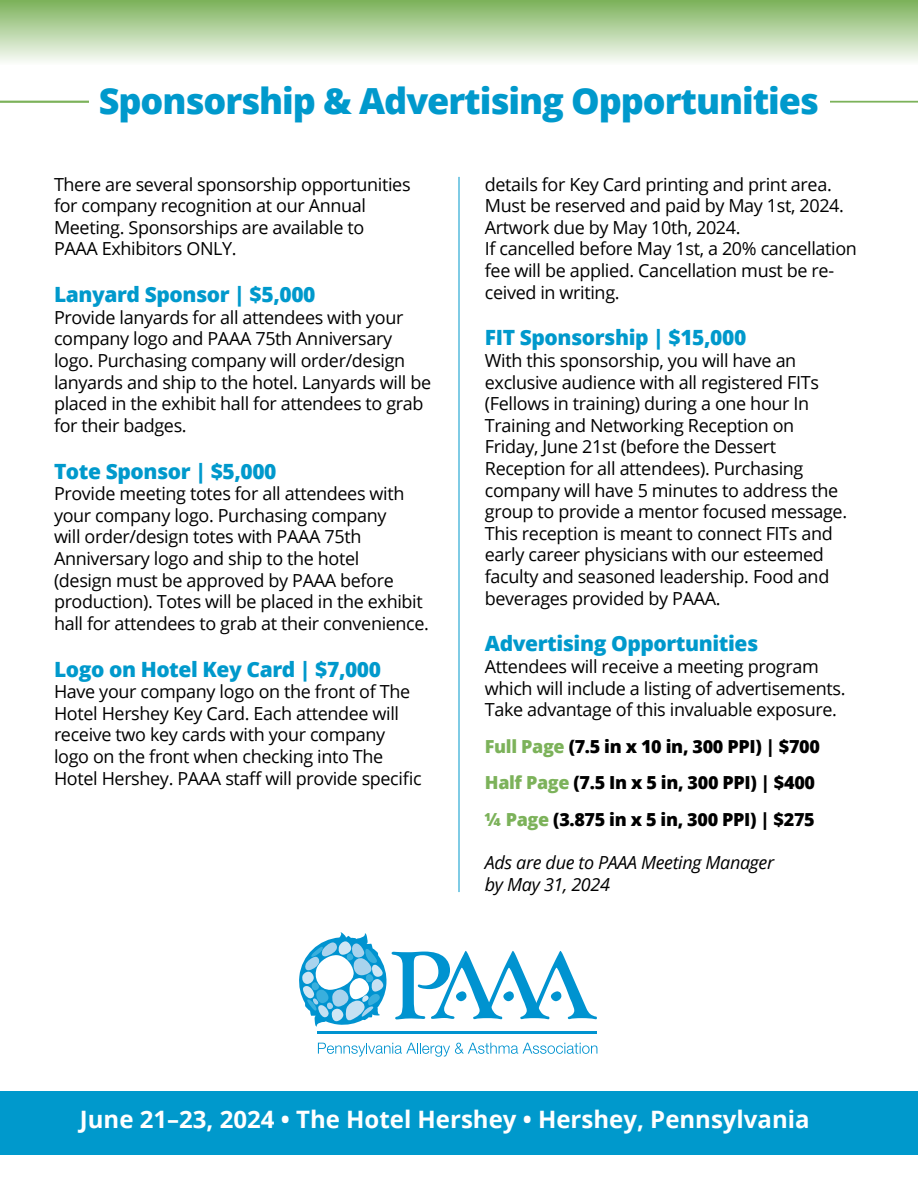
<style>
.page{position:relative;width:918px;height:1188px;background:#fff}
.page>*{position:absolute;margin:0;border:0;box-sizing:border-box;transform-origin:0 0}
.t1{font:800 36px "Open Sans";letter-spacing:-.03em;color:#09c}
.t2{font:700 24px "Open Sans";color:#fff}
.t3{font:800 21px "Open Sans";letter-spacing:-.02em;color:#09c}
.t4{font:18px/21.6px "Open Sans";letter-spacing:-.02em;color:#000}
.t5{font:800 18px/36.6px "Open Sans";letter-spacing:-.02em;color:#000}
.t6{font:italic 18px/21.6px "Open Sans";letter-spacing:-.02em;color:#000}
.s1{color:#7cb25a}
</style>
<div class="page">
<div style="left:0;top:0;width:918px;height:65px;background:linear-gradient(to bottom,#7bb159,#fcfdfb)"></div>
<hr style="left:0;top:101px;width:918px;height:2px;background:#7cb25a">
<div style="left:0;top:1091px;width:918px;height:63px;background:#09c"></div>
<div style="left:89px;top:87px;width:740px;height:45px;background:#fff"></div>
<hr style="left:459px;top:177px;width:1px;height:715px;background:#09c">
<svg style="left:318px;top:1043px;width:279px;height:14px"></svg>
<hr style="left:318px;top:1031px;width:279px;height:2px;background:#0093d0">
<svg style="left:299px;top:932px;width:298px;height:95px"></svg>
<h1 class="t1" style="left:99px;top:74px;width:722px">Sponsorship &amp; Advertising Opportunities</h1>
<p class="t4" style="left:54px;top:173px;width:358px">There are several sponsorship opportunities for company recognition at our Annual Meeting. Sponsorships are available to PAAA Exhibitors ONLY.</p>
<p class="t3" style="left:54px;top:279px;width:263px">Lanyard Sponsor | $5,000</p>
<p class="t4" style="left:54px;top:306px;width:379px">Provide lanyards for all attendees with your company logo and PAAA 75th Anniversary logo. Purchasing company will order/design lanyards and ship to the hotel. Lanyards will be placed in the exhibit hall for attendees to grab for their badges.</p>
<p class="t3" style="left:54px;top:455px;width:224px">Tote Sponsor | $5,000</p>
<p class="t4" style="left:54px;top:482px;width:377px">Provide meeting totes for all attendees with your company logo. Purchasing company<br>will order/design totes with PAAA 75th Anniversary logo and ship to the hotel<br>(design must be approved by PAAA before production). Totes will be placed in the exhibit hall for attendees to grab at their convenience.</p>
<p class="t3" style="left:54px;top:653px;width:329px">Logo on Hotel Key Card | $7,000</p>
<p class="t4" style="left:54px;top:680px;width:369px">Have your company logo on the front of The Hotel Hershey Key Card. Each attendee will receive two key cards with your company logo on the front when checking into The Hotel Hershey. PAAA staff will provide specific</p>
<p class="t4" style="left:485px;top:173px;width:374px">details for Key Card printing and print area.<br>Must be reserved and paid by May 1st, 2024.<br>Artwork due by May 10th, 2024.<br>If cancelled before May 1st, a 20% cancellation fee will be applied. Cancellation must be re&shy;ceived in writing.</p>
<p class="t3" style="left:485px;top:322px;width:263px">FIT Sponsorship | $15,000</p>
<p class="t4" style="left:485px;top:349px;width:364px">With this sponsorship, you will have an exclusive audience with all registered FITs (Fellows in training) during a one hour In Training and Networking Reception on Friday, June 21st (before the Dessert Reception for all attendees). Purchasing company will have 5 minutes to address the group to provide a mentor focused message.<br>This reception is meant to connect FITs and early career physicians with our esteemed faculty and seasoned leadership. Food and beverages provided by PAAA.</p>
<p class="t3" style="left:485px;top:628px;width:275px">Advertising Opportunities</p>
<p class="t4" style="left:485px;top:655px;width:362px">Attendees will receive a meeting program which will include a listing of advertisements.<br>Take advantage of this invaluable exposure.</p>
<p class="t5" style="left:485px;top:727px;width:337px"><span class="s1">Full Page</span> (7.5 in x 10 in, 300 PPI) | $700<br><span class="s1">Half Page</span> (7.5 In x 5 in, 300 PPI) | $400 <span class="s1">¼ Page</span> (3.875 in x 5 in, 300 PPI) | $275</p>
<p class="t6" style="left:485px;top:851px;width:291px">Ads are due to PAAA Meeting Manager by May 31, 2024</p>
<h2 class="t2" style="left:80px;top:1102px;width:731px">June 21–23, 2024 • The Hotel Hershey • Hershey, Pennsylvania</h2>
</div>
